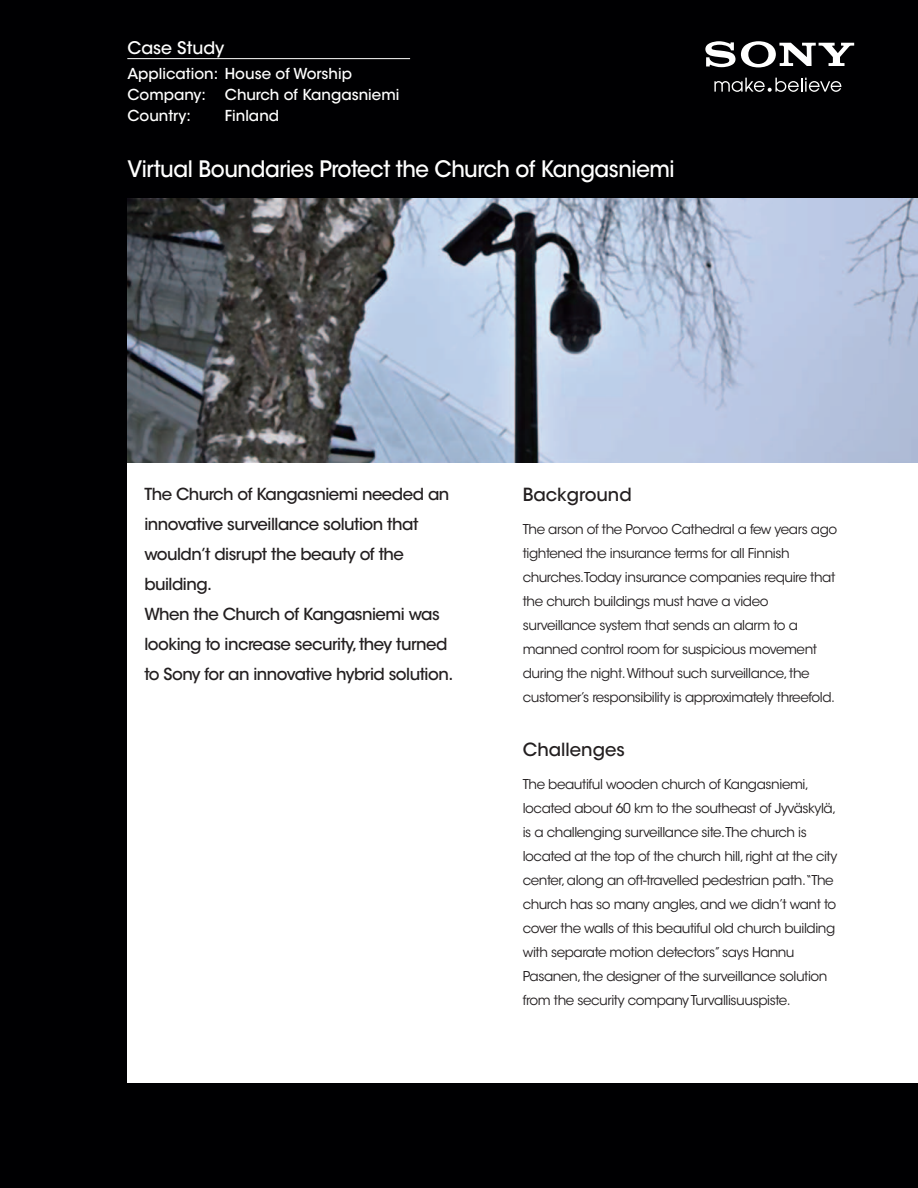
<style>
.page{position:relative;width:918px;height:1188px;background:#000002}
.page>*{position:absolute;margin:0;border:0;box-sizing:border-box;transform-origin:0 0}
.t1{font:500 22.5px "ITC Avant Garde Std";letter-spacing:-.02em;color:#fff;scale:.95 1}
.t2{font:500 18px "ITC Avant Garde Std";color:#231f20}
.t3{font:500 17.25px "ITC Avant Garde Std";color:#fff}
.t4{font:500 16.5px/30px "ITC Avant Garde Std";letter-spacing:-.03em;color:#231f20}
.t5{font:500 15px/21px "ITC Avant Garde Std";color:#fff}
.t6{font:13.5px/24px "ITC Avant Garde Std";letter-spacing:-.03em;color:#231f20}
</style>
<div class="page">
<div style="left:127px;top:456px;width:791px;height:627px;background:#fff"></div>
<hr style="left:127px;top:58px;width:283px;height:1px;background:#fff">
<img style="left:127px;top:199px;width:791px;height:263px">
<svg style="left:714px;top:78px;width:127px;height:14px"></svg>
<svg style="left:705px;top:41px;width:149px;height:26px"></svg>
<p class="t3" style="left:127px;top:37px;width:99px">Case Study</p>
<p class="t5" style="left:127px;top:63px;width:226px">Application: House of Worship<br>Company:</p>
<p class="t5" style="left:225px;top:84px;width:176px">Church of Kangasniemi</p>
<p class="t5" style="left:127px;top:105px;width:65px">Country:</p>
<p class="t5" style="left:225px;top:105px;width:56px">Finland</p>
<h1 class="t1" style="left:127px;top:155px;width:578px">Virtual Boundaries Protect the Church of Kangasniemi</h1>
<p class="t4" style="left:144px;top:479px;width:310px">The Church of Kangasniemi needed an innovative surveillance solution that wouldn’t disrupt the beauty of the building.<br>When the Church of Kangasniemi was looking to increase security, they turned to Sony for an innovative hybrid solution.</p>
<h2 class="t2" style="left:523px;top:483px;width:111px">Background</h2>
<p class="t6" style="left:523px;top:517px;width:316px">The arson of the Porvoo Cathedral a few years ago tightened the insurance terms for all Finnish churches.Today insurance companies require that the church buildings must have a video surveillance system that sends an alarm to a manned control room for suspicious movement during the night. Without such surveillance, the customer’s responsibility is approximately threefold.</p>
<h2 class="t2" style="left:523px;top:738px;width:104px">Challenges</h2>
<p class="t6" style="left:523px;top:772px;width:316px">The beautiful wooden church of Kangasniemi, located about 60 km to the southeast of Jyväskylä, is a challenging surveillance site.The church is located at the top of the church hill, right at the city center, along an oft-travelled pedestrian path.“The church has so many angles, and we didn’t want to cover the walls of this beautiful old church building with separate motion detectors” says Hannu Pasanen, the designer of the surveillance solution from the security company Turvallisuuspiste.</p>
</div>
